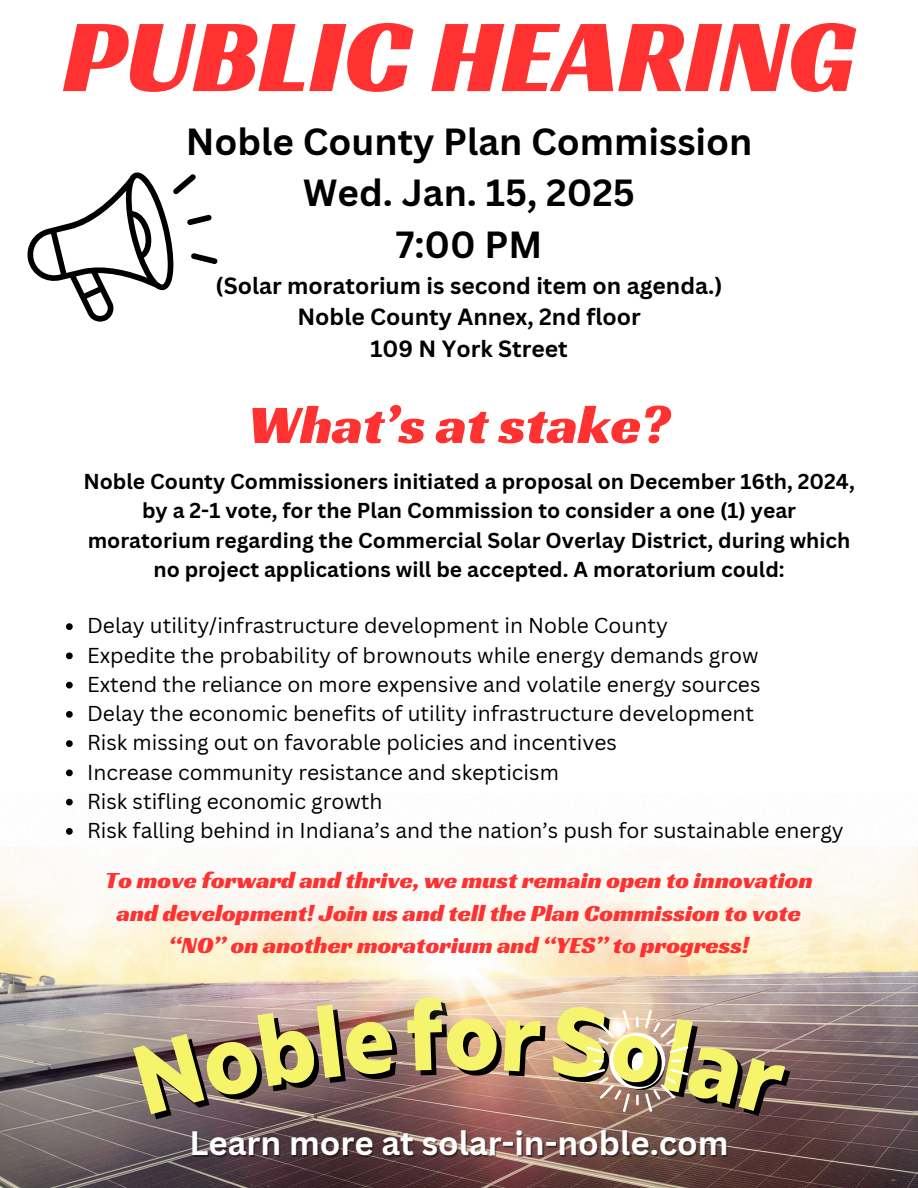
<style>
.page{position:relative;width:918px;height:1188px;background:#fff}
.page>*{position:absolute;margin:0;border:0;box-sizing:border-box;transform-origin:0 0}
.t1{font:105.6px "Racing Sans One";color:#ff3131}
.t2{font:55.05px "Racing Sans One";color:#ff3131}
.t3{font:700 36.75px/51.4px "Canva Sans";color:#000;text-align:center}
.t4{font:700 33px "Canva Sans";color:#fff}
.t5{font:24px/32.7px "Racing Sans One";color:#ff3131;text-align:center}
.t6{font:700 22.8px/31.8px "Canva Sans";color:#000;text-align:center}
.t7{font:21px "Canva Sans";color:#000}
.t8{font:700 21px/29.2px "Canva Sans";color:#000;text-align:center}
</style>
<div class="page">
<img style="left:0;top:1052px;width:918px;height:136px">
<img style="left:0;top:798px;width:918px;height:254px">
<svg style="left:27px;top:172px;width:191px;height:150px"></svg>
<svg style="left:66px;top:623px;width:7px;height:7px"></svg>
<svg style="left:66px;top:652px;width:7px;height:7px"></svg>
<svg style="left:66px;top:682px;width:7px;height:6px"></svg>
<svg style="left:66px;top:711px;width:7px;height:7px"></svg>
<svg style="left:66px;top:740px;width:7px;height:7px"></svg>
<svg style="left:66px;top:769px;width:7px;height:7px"></svg>
<svg style="left:66px;top:799px;width:7px;height:6px"></svg>
<svg style="left:66px;top:828px;width:7px;height:7px"></svg>
<svg style="left:133px;top:1003px;width:261px;height:111px;background:#957b7a"></svg>
<svg style="left:406px;top:996px;width:91px;height:75px;background:#cfaa94"></svg>
<svg style="left:504px;top:1019px;width:37px;height:53px;background:#dbb094"></svg>
<svg style="left:551px;top:1003px;width:235px;height:113px;background:#b3988d"></svg>
<h1 class="t1" style="left:63px;top:-12px;width:794px">PUBLIC HEARING</h1>
<h3 class="t3" style="left:186px;top:115px;width:568px">Noble County Plan Commission<br>Wed. Jan. 15, 2025<br>7:00 PM</h3>
<p class="t6" style="left:216px;top:269px;width:508px">(Solar moratorium is second item on agenda.)<br>Noble County Annex, 2nd floor<br>109 N York Street</p>
<h2 class="t2" style="left:248px;top:389px;width:423px">What’s at stake?</h2>
<p class="t8" style="left:83px;top:466px;width:773px">Noble County Commissioners initiated a proposal on December 16th, 2024, by a 2-1 vote, for the Plan Commission to consider a one (1) year moratorium regarding the Commercial Solar Overlay District, during which no project applications will be accepted. A moratorium could:</p>
<h2 class="t7" style="left:87px;top:611px;width:582px">Delay utility/infrastructure development in Noble County</h2>
<p class="t7" style="left:87px;top:640px;width:673px">Expedite the probability of brownouts while energy demands grow</p>
<p class="t7" style="left:87px;top:669px;width:675px">Extend the reliance on more expensive and volatile energy sources</p>
<h4 class="t7" style="left:87px;top:699px;width:669px">Delay the economic benefits of utility infrastructure development</h4>
<p class="t7" style="left:87px;top:728px;width:531px">Risk missing out on favorable policies and incentives</p>
<p class="t7" style="left:87px;top:757px;width:473px">Increase community resistance and skepticism</p>
<p class="t7" style="left:87px;top:786px;width:297px">Risk stifling economic growth</p>
<p class="t7" style="left:87px;top:816px;width:758px">Risk falling behind in Indiana’s and the nation’s push for sustainable energy</p>
<p class="t5" style="left:105px;top:863px;width:709px">To move forward and thrive, we must remain open to innovation and development! Join us and tell the Plan Commission to vote “NO” on another moratorium and “YES” to progress!</p>
<h3 class="t4" style="left:189px;top:1120px;width:541px">Learn more at solar-in-noble.com</h3>
</div>
